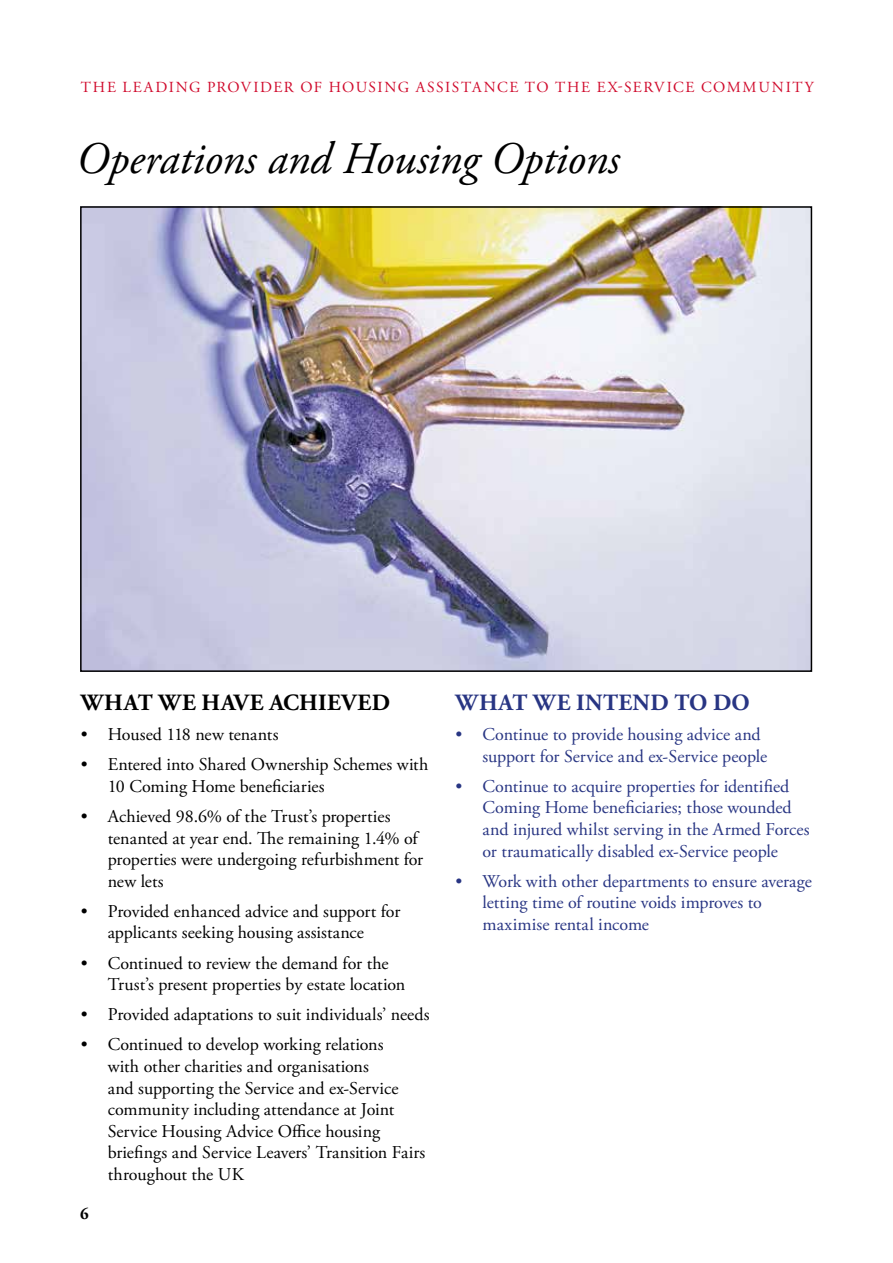
<style>
.page{position:relative;width:893px;height:1263px;background:#fff}
.page>*{position:absolute;margin:0;border:0;box-sizing:border-box;transform-origin:0 0}
.t1{font:italic 45px "Adobe Garamond Pro";letter-spacing:-.005em;color:#000}
.t2{font:700 23.25px "Adobe Garamond Pro";letter-spacing:.02em;color:#000}
.t3{font:700 23.25px "Adobe Garamond Pro";letter-spacing:.015em;color:#283583}
.t4{font:18px/21.6px "Adobe Garamond Pro";color:#000}
.t5{font:18px/21.6px "Adobe Garamond Pro";color:#283583}
.t6{font:700 16.5px "Adobe Garamond Pro";color:#000}
.t7{font:15.3px "Adobe Garamond Pro";letter-spacing:.105em;color:#d00a2c}
</style>
<div class="page">
<img style="left:83px;top:209px;width:726px;height:460px">
<div style="left:80px;top:206px;width:732px;height:466px;border:2px solid #000"></div>
<p class="t7" style="left:81px;top:78px;width:734px">THE LEADING PROVIDER OF HOUSING ASSISTANCE TO THE EX-SERVICE COMMUNITY</p>
<h1 class="t1" style="left:76px;top:132px;width:545px">Operations and Housing Options</h1>
<p class="t2" style="left:81px;top:689px;width:311px">WHAT WE HAVE ACHIEVED</p>
<p class="t4" style="left:81px;top:724px;width:199px">• Housed 118 new tenants</p>
<p class="t4" style="left:108px;top:754px;width:322px;text-indent:-27px">• Entered into Shared Ownership Schemes with<br>10 Coming Home beneficiaries</p>
<p class="t4" style="left:108px;top:806px;width:317px;text-indent:-27px">• Achieved 98.6% of the Trust’s properties tenanted at year end. The remaining 1.4% of properties were undergoing refurbishment for new lets</p>
<p class="t4" style="left:81px;top:901px;width:321px;text-align:center">• Provided enhanced advice and support for applicants seeking housing assistance</p>
<p class="t4" style="left:108px;top:953px;width:299px;text-indent:-27px">• Continued to review the demand for the<br>Trust’s present properties by estate location</p>
<p class="t4" style="left:81px;top:1004px;width:350px">• Provided adaptations to suit individuals’ needs</p>
<p class="t4" style="left:108px;top:1034px;width:319px;text-indent:-27px">• Continued to develop working relations<br>with other charities and organisations<br>and supporting the Service and ex-Service community including attendance at Joint Service Housing Advice Office housing briefings and Service Leavers’ Transition Fairs throughout the UK</p>
<p class="t6" style="left:80px;top:1204px;width:10px">6</p>
<p class="t3" style="left:455px;top:689px;width:296px">WHAT WE INTEND TO DO</p>
<p class="t5" style="left:482px;top:724px;width:286px;text-indent:-27px">• Continue to provide housing advice and support for Service and ex-Service people</p>
<p class="t5" style="left:482px;top:776px;width:329px;text-indent:-27px">• Continue to acquire properties for identified Coming Home beneficiaries; those wounded and injured whilst serving in the Armed Forces or traumatically disabled ex-Service people</p>
<p class="t5" style="left:482px;top:871px;width:331px;text-indent:-27px">• Work with other departments to ensure average letting time of routine voids improves to maximise rental income</p>
</div>
